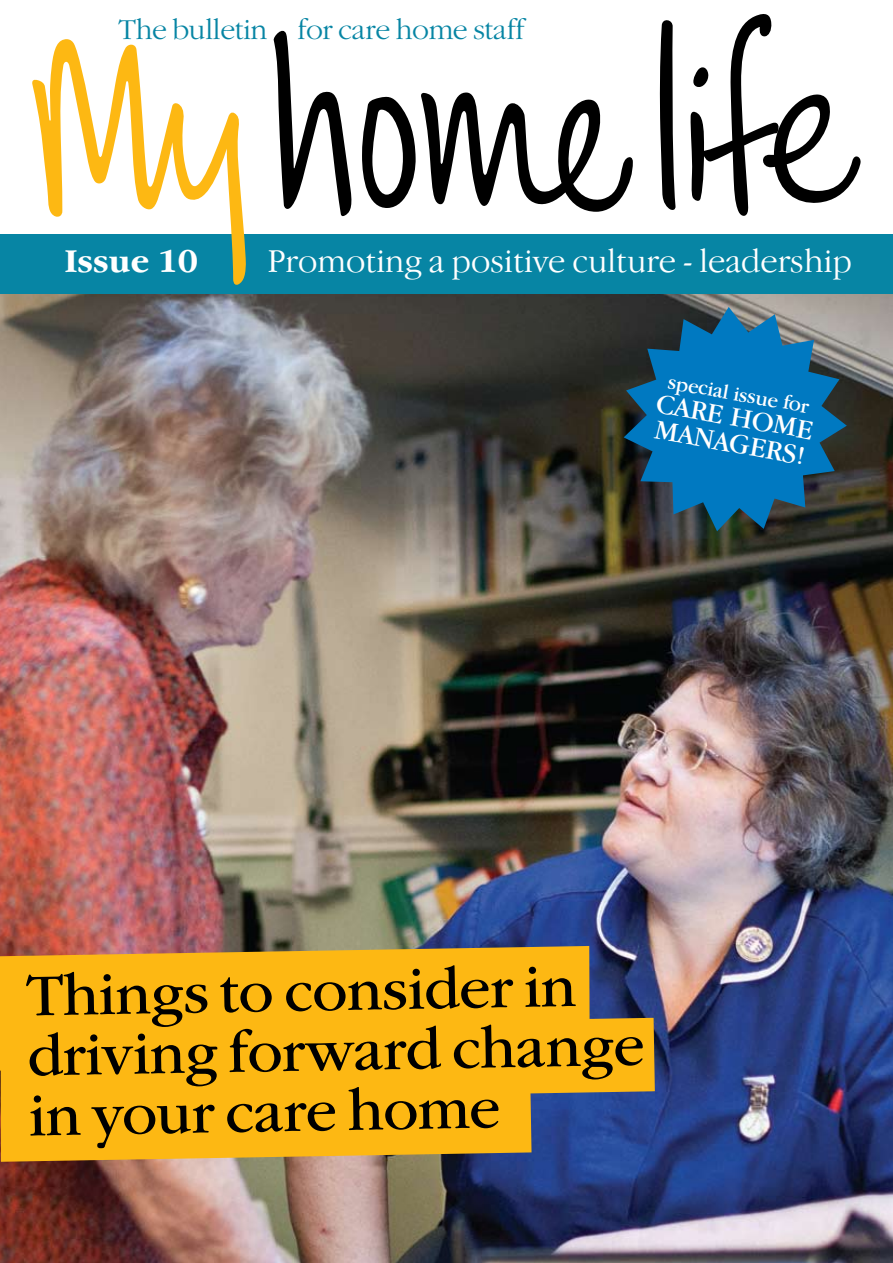
<style>
.page{position:relative;width:893px;height:1263px;background:#fff}
.page>*{position:absolute;margin:0;border:0;box-sizing:border-box;transform-origin:0 0}
.t1{font:61.5px/60px "ITC Garamond Std";color:#000}
.t2{font:300 34.5px "Garamond IT Cby BT";color:#fff}
.t3{font:700 34.5px "Garamond IT Cby BT";color:#fff}
.t4{font:300 30px "ITC Garamond Std";letter-spacing:-.01em;color:#0785a4}
.t5{font:28.5px/26.2px "Garamond IT Cby BT";color:#fff}
.t6{font:20.85px "Garamond IT Cby BT";color:#fff}
.s1{font-size:27px}
</style>
<div class="page">
<img style="left:0;top:294px;width:893px;height:969px">
<div style="left:0;top:235px;width:893px;height:59px;background:#0785a4"></div>
<svg style="left:659px;top:20px;width:17px;height:190px"></svg>
<svg style="left:273px;top:30px;width:79px;height:187px"></svg>
<svg style="left:31px;top:39px;width:215px;height:246px"></svg>
<svg style="left:362px;top:92px;width:271px;height:120px"></svg>
<svg style="left:690px;top:14px;width:171px;height:202px"></svg>
<svg style="left:0;top:946px;width:590px;height:125px;background:#f5b118"></svg>
<svg style="left:1px;top:1053px;width:530px;height:109px;background:#f2b21a"></svg>
<div style="left:29px;top:1018px;width:626px;height:84px;background:#fdb813"></div>
<svg style="left:624px;top:307px;width:223px;height:224px;background:#1a6490"></svg>
<p class="t4" style="left:119px;top:14px;width:408px">The bulletin for care home staff</p>
<p class="t3" style="left:64px;top:241px;width:135px">Issue 10</p>
<p class="t2" style="left:267px;top:240px;width:586px">Promoting a positive culture - leadership</p>
<p class="t6" style="left:670px;top:369px;width:149px;rotate:10deg">special issue for</p>
<p class="t5" style="left:659px;top:389px;width:161px;rotate:10deg">care home managers<span class="s1">!</span></p>
<p class="t1" style="left:26px;top:966px;width:619px;rotate:-1deg">Things to consider in driving forward change in your care home</p>
</div>
